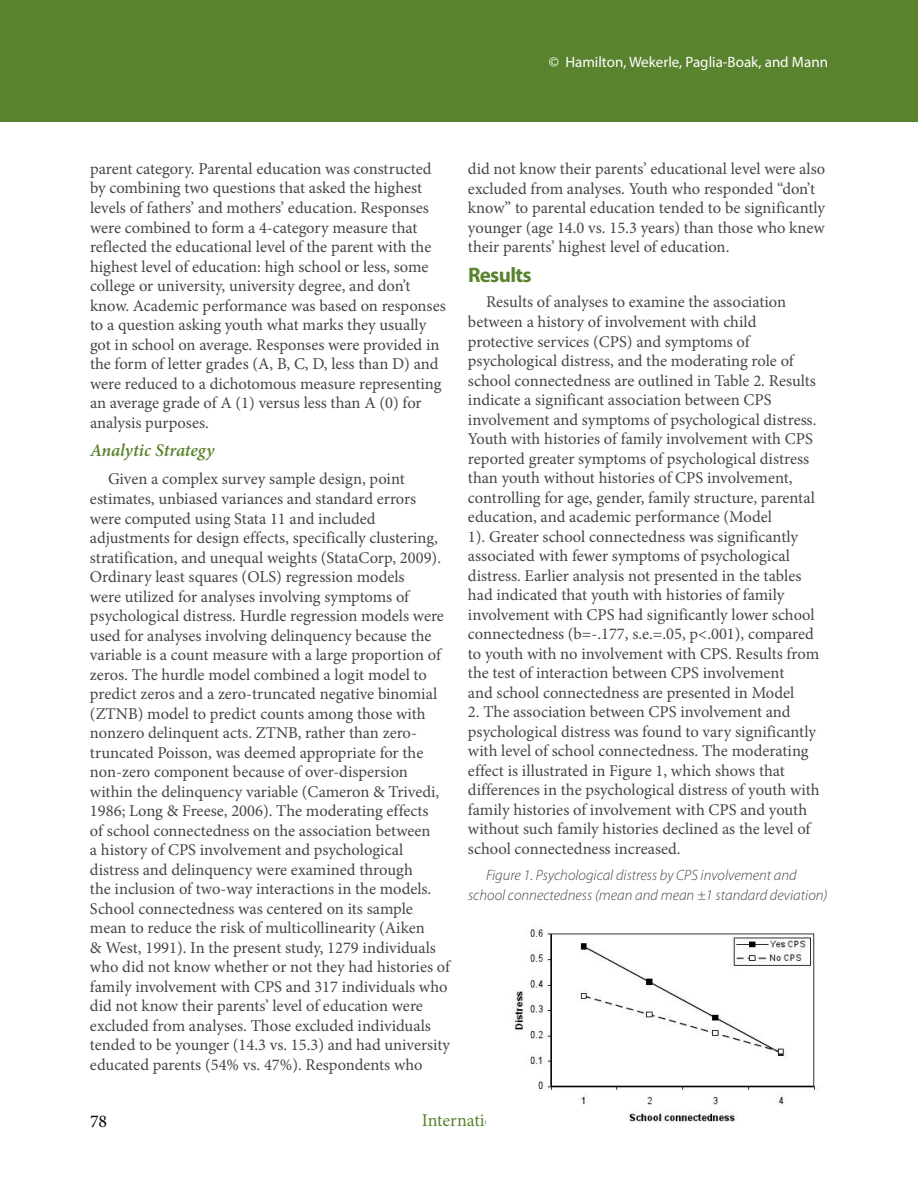
<style>
.page{position:relative;width:918px;height:1188px;background:#fff}
.page>*{position:absolute;margin:0;border:0;box-sizing:border-box;transform-origin:0 0}
.t1{font:700 21px "Myriad Pro";letter-spacing:-.03em;color:#5a832f}
.t2{font:italic 600 18px "Minion Pro";letter-spacing:-.005em;color:#5a832f}
.t3{font:18px "Minion Pro";color:#000}
.t4{font:16.5px/19.5px "Minion Pro";color:#464547}
.t5{font:italic 300 15px/19.5px "Myriad Pro";color:#464547}
.t6{font:15px "Myriad Pro";color:#fff}
</style>
<div class="page">
<div style="left:0;top:0;width:918px;height:122px;background:#5a832f"></div>
<img style="left:513px;top:929px;width:302px;height:194px">
<p class="t6" style="left:549px;top:52px;width:281px">© Hamilton, Wekerle, Paglia-Boak, and Mann</p>
<p class="t4" style="left:90px;top:159px;width:357px">parent category. Parental education was constructed by combining two questions that asked the highest levels of fathers’ and mothers’ education. Responses were combined to form a 4-category measure that reflected the educational level of the parent with the highest level of education: high school or less, some college or university, university degree, and don’t know. Academic performance was based on responses to a question asking youth what marks they usually got in school on average. Responses were provided in the form of letter grades (A, B, C, D, less than D) and were reduced to a dichotomous measure representing an average grade of A (1) versus less than A (0) for analysis purposes.</p>
<p class="t2" style="left:90px;top:438px;width:126px">Analytic Strategy</p>
<p class="t4" style="left:90px;top:470px;width:362px;text-indent:18px">Given a complex survey sample design, point estimates, unbiased variances and standard errors were computed using Stata 11 and included adjustments for design effects, specifically clustering, stratification, and unequal weights (StataCorp, 2009).<br>Ordinary least squares (OLS) regression models<br>were utilized for analyses involving symptoms of psychological distress. Hurdle regression models were used for analyses involving delinquency because the variable is a count measure with a large proportion of zeros. The hurdle model combined a logit model to predict zeros and a zero-truncated negative binomial (ZTNB) model to predict counts among those with nonzero delinquent acts. ZTNB, rather than zero&shy;truncated Poisson, was deemed appropriate for the non-zero component because of over-dispersion within the delinquency variable (Cameron &amp; Trivedi, 1986; Long &amp; Freese, 2006). The moderating effects<br>of school connectedness on the association between<br>a history of CPS involvement and psychological distress and delinquency were examined through<br>the inclusion of two-way interactions in the models.<br>School connectedness was centered on its sample mean to reduce the risk of multicollinearity (Aiken<br>&amp; West, 1991). In the present study, 1279 individuals who did not know whether or not they had histories of family involvement with CPS and 317 individuals who did not know their parents’ level of education were excluded from analyses. Those excluded individuals tended to be younger (14.3 vs. 15.3) and had university educated parents (54% vs. 47%). Respondents who</p>
<p class="t4" style="left:468px;top:159px;width:359px">did not know their parents’ educational level were also excluded from analyses. Youth who responded “don’t know” to parental education tended to be significantly younger (age 14.0 vs. 15.3 years) than those who knew their parents’ highest level of education.</p>
<p class="t1" style="left:468px;top:261px;width:65px">Results</p>
<p class="t4" style="left:468px;top:293px;width:353px;text-indent:18px">Results of analyses to examine the association between a history of involvement with child protective services (CPS) and symptoms of psychological distress, and the moderating role of school connectedness are outlined in Table 2. Results indicate a significant association between CPS involvement and symptoms of psychological distress.<br>Youth with histories of family involvement with CPS reported greater symptoms of psychological distress than youth without histories of CPS involvement, controlling for age, gender, family structure, parental education, and academic performance (Model<br>1). Greater school connectedness was significantly associated with fewer symptoms of psychological distress. Earlier analysis not presented in the tables had indicated that youth with histories of family involvement with CPS had significantly lower school connectedness (b=-.177, s.e.=.05, p&lt;.001), compared to youth with no involvement with CPS. Results from the test of interaction between CPS involvement<br>and school connectedness are presented in Model</p>
<p class="t4" style="left:468px;top:702px;width:353px">2. The association between CPS involvement and psychological distress was found to vary significantly with level of school connectedness. The moderating effect is illustrated in Figure 1, which shows that differences in the psychological distress of youth with family histories of involvement with CPS and youth without such family histories declined as the level of school connectedness increased.</p>
<p class="t5" style="left:468px;top:866px;width:361px;text-indent:18px">Figure 1. Psychological distress by CPS involvement and school connectedness (mean and mean ±1 standard deviation)</p>
<p class="t3" style="left:90px;top:1109px;width:19px">78</p>
</div>
